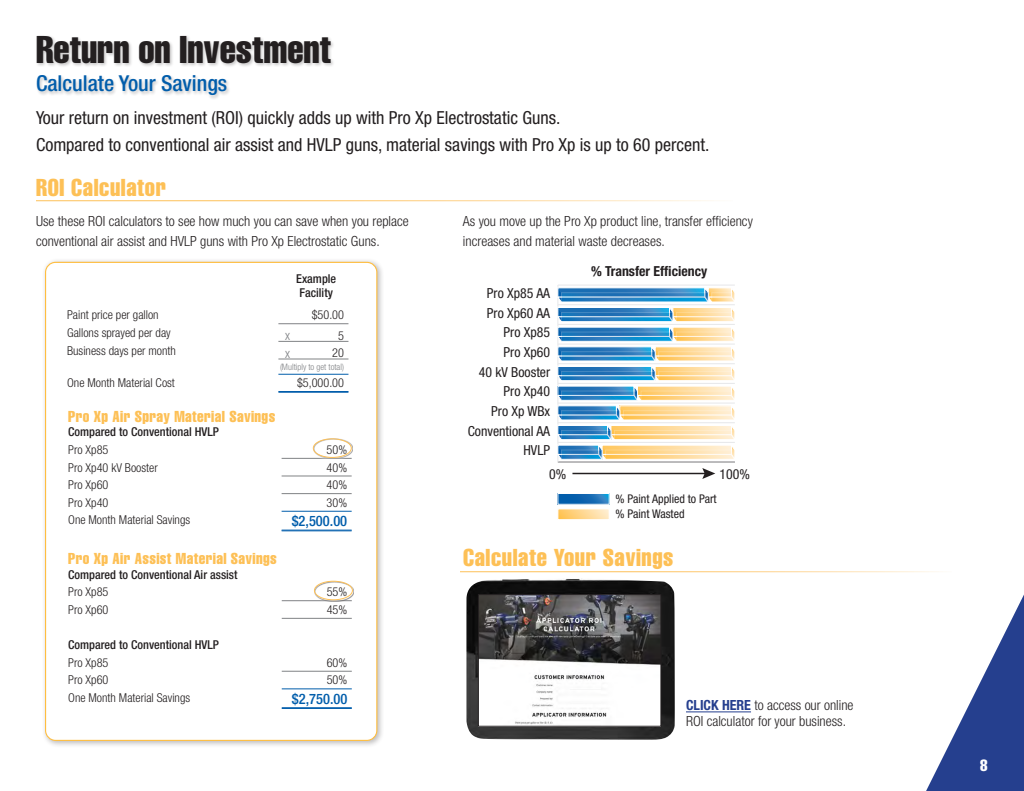
<style>
.page{position:relative;width:1024px;height:791px;background:#fff}
.page>*{position:absolute;margin:0;border:0;box-sizing:border-box;transform-origin:0 0}
.t1{font:38px "Helvetica LT Std Comp";color:#231f20}
.t2{font:24px "Helvetica LT Std Comp";letter-spacing:.025em;color:#fdc056}
.t3{font:500 condensed 22px "Helvetica Neue LT Std";color:#015dab}
.Body_Copy_White{font:condensed 18px "Helvetica Neue LT Std";color:#231f20}
.Body_Copy_White-2{font:16px "Helvetica LT Std Comp";color:#fff}
.t4{font:15.6px "Helvetica LT Std Comp";letter-spacing:.025em;color:#fdc056}
.t5{font:500 condensed 14.5px "Helvetica Neue LT Std";color:#015dab}
.Body_Copy_White-3{font:300 condensed 14px/20px "Helvetica Neue LT Std";color:#231f20}
.t6{font:condensed 13.8px "Helvetica Neue LT Std";color:#231f20}
.t7{font:700 condensed 13.8px "Helvetica Neue LT Std";color:#231f20}
.t8{font:300 condensed 13.3px "Helvetica Neue LT Std";color:#808285}
.t9{font:300 condensed 12.2px "Helvetica Neue LT Std";color:#231f20}
.t10{font:500 condensed 12.2px/14.5px "Helvetica Neue LT Std";color:#231f20}
.t11{font:condensed 12px/15.4px "Helvetica Neue LT Std";color:#231f20}
.t12{font:300 condensed 8.9px "Helvetica Neue LT Std";color:#808285}
.s1{font-weight:700;color:#253f8e}
</style>
<div class="page">
<svg style="left:926px;top:595px;width:98px;height:196px"></svg>
<div style="left:35px;top:34px;width:300px;height:66px;background:#231f20;opacity:.25"></div>
<div style="left:41px;top:258px;width:343px;height:490px;background:#231f20;opacity:.3"></div>
<div style="left:46px;top:262px;width:331px;height:478px;background:#fff;border-radius:10px"></div>
<hr style="left:282px;top:511px;width:70px;height:1px;background:#015dab">
<hr style="left:282px;top:530px;width:70px;height:1px;background:#015dab">
<hr style="left:282px;top:531px;width:70px;height:1px;background:#015dab">
<hr style="left:282px;top:458px;width:70px;height:1px;background:#808285">
<hr style="left:282px;top:476px;width:70px;height:1px;background:#808285">
<hr style="left:282px;top:493px;width:70px;height:1px;background:#808285">
<hr style="left:278px;top:324px;width:70px;height:1px;background:#808285">
<hr style="left:278px;top:341px;width:70px;height:1px;background:#808285">
<hr style="left:278px;top:359px;width:70px;height:1px;background:#808285">
<hr style="left:278px;top:374px;width:70px;height:1px;background:#015dab">
<hr style="left:278px;top:391px;width:70px;height:1px;background:#015dab">
<hr style="left:278px;top:392px;width:70px;height:1px;background:#015dab">
<svg style="left:310px;top:438px;width:43px;height:21px"></svg>
<div style="left:313px;top:438px;width:39px;height:20px;border:1px solid #fdc056;border-radius:50%"></div>
<svg style="left:282px;top:600px;width:70px;height:71px"></svg>
<hr style="left:282px;top:601px;width:70px;height:1px;background:#808285">
<hr style="left:282px;top:618px;width:70px;height:1px;background:#808285">
<hr style="left:282px;top:689px;width:70px;height:1px;background:#015dab">
<hr style="left:282px;top:708px;width:70px;height:1px;background:#015dab">
<hr style="left:282px;top:671px;width:70px;height:1px;background:#808285">
<svg style="left:312px;top:580px;width:42px;height:22px"></svg>
<div style="left:314px;top:581px;width:39px;height:19px;border:1px solid #fdc056;border-radius:50%"></div>
<hr style="left:558px;top:285px;width:1px;height:177px;background:#e6e7e9">
<hr style="left:558px;top:462px;width:177px;height:1px;background:#e6e7e9">
<hr style="left:558px;top:285px;width:177px;height:1px;background:#e6e7e9">
<svg style="left:558px;top:288px;width:177px;height:172px"></svg>
<svg style="left:558px;top:494px;width:51px;height:24px"></svg>
<div style="left:558px;top:509px;width:51px;height:11px;border:1px solid #fff"></div>
<hr style="left:572px;top:473px;width:134px;height:1px;background:#231f20">
<svg style="left:702px;top:468px;width:13px;height:11px"></svg>
<hr style="left:686px;top:712px;width:65px;height:1px;background:#253f8e">
<img style="left:466px;top:579px;width:209px;height:161px">
<img style="left:480px;top:596px;width:179px;height:128px">
<div style="left:478px;top:594px;width:183px;height:132px;border:1px solid #231f20"></div>
<p class="t1" style="left:36px;top:26px;width:296px">Return on Investment</p>
<p class="t3" style="left:36px;top:70px;width:193px">Calculate Your Savings</p>
<p class="Body_Copy_White" style="left:36px;top:108px;width:526px">Your return on investment (ROI) quickly adds up with Pro Xp Electrostatic Guns.</p>
<p class="Body_Copy_White" style="left:36px;top:134px;width:675px">Compared to conventional air assist and HVLP guns, material savings with Pro Xp is up to 60 percent.</p>
<p class="t2" style="left:36px;top:172px;width:131px">ROI Calculator</p>
<p class="Body_Copy_White-3" style="left:36px;top:211px;width:374px">Use these ROI calculators to see how much you can save when you replace conventional air assist and HVLP guns with Pro Xp Electrostatic Guns.</p>
<p class="Body_Copy_White-3" style="left:463px;top:211px;width:291px">As you move up the Pro Xp product line, transfer efficiency increases and material waste decreases.</p>
<p class="t10" style="left:296px;top:271px;width:42px">Example<br>Facility</p>
<p class="t9" style="left:67px;top:308px;width:93px">Paint price per gallon</p>
<p class="t9" style="left:312px;top:308px;width:34px">$50.00</p>
<p class="t9" style="left:67px;top:326px;width:105px">Gallons sprayed per day</p>
<p class="t9" style="left:338px;top:328px;width:7px">5</p>
<p class="t9" style="left:67px;top:343px;width:110px">Business days per month</p>
<p class="t9" style="left:332px;top:346px;width:13px">20</p>
<p class="t12" style="left:280px;top:362px;width:66px">(Multiply to get total)</p>
<p class="t9" style="left:67px;top:376px;width:109px">One Month Material Cost</p>
<p class="t9" style="left:297px;top:376px;width:48px">$5,000.00</p>
<p class="t8" style="left:285px;top:327px;width:6px">x</p>
<p class="t8" style="left:285px;top:346px;width:6px">x</p>
<p class="t4" style="left:68px;top:406px;width:209px">Pro Xp Air Spray Material Savings</p>
<p class="t10" style="left:68px;top:425px;width:152px">Compared to Conventional HVLP</p>
<p class="t9" style="left:68px;top:443px;width:42px">Pro Xp85</p>
<p class="t9" style="left:327px;top:443px;width:22px">50%</p>
<p class="t9" style="left:68px;top:460px;width:91px">Pro Xp40 kV Booster</p>
<p class="t9" style="left:327px;top:460px;width:22px">40%</p>
<p class="t9" style="left:68px;top:478px;width:42px">Pro Xp60</p>
<p class="t9" style="left:327px;top:478px;width:22px">40%</p>
<p class="t9" style="left:68px;top:495px;width:42px">Pro Xp40</p>
<p class="t9" style="left:327px;top:495px;width:22px">30%</p>
<p class="t9" style="left:68px;top:513px;width:124px">One Month Material Savings</p>
<p class="t5" style="left:292px;top:512px;width:57px">$2,500.00</p>
<p class="t4" style="left:68px;top:549px;width:210px">Pro Xp Air Assist Material Savings</p>
<p class="t10" style="left:68px;top:567px;width:171px">Compared to Conventional Air assist</p>
<p class="t9" style="left:68px;top:585px;width:42px">Pro Xp85</p>
<p class="t9" style="left:327px;top:585px;width:22px">55%</p>
<p class="t9" style="left:68px;top:603px;width:42px">Pro Xp60</p>
<p class="t9" style="left:327px;top:603px;width:22px">45%</p>
<p class="t10" style="left:68px;top:637px;width:152px">Compared to Conventional HVLP</p>
<p class="t9" style="left:68px;top:655px;width:42px">Pro Xp85</p>
<p class="t9" style="left:327px;top:655px;width:22px">60%</p>
<p class="t9" style="left:68px;top:673px;width:42px">Pro Xp60</p>
<p class="t9" style="left:327px;top:673px;width:22px">50%</p>
<p class="t9" style="left:68px;top:691px;width:124px">One Month Material Savings</p>
<p class="t5" style="left:292px;top:690px;width:57px">$2,750.00</p>
<p class="t6" style="left:487px;top:285px;width:65px">Pro Xp85 AA</p>
<p class="t6" style="left:487px;top:305px;width:65px">Pro Xp60 AA</p>
<p class="t6" style="left:504px;top:324px;width:48px">Pro Xp85</p>
<p class="t6" style="left:504px;top:344px;width:48px">Pro Xp60</p>
<p class="t6" style="left:479px;top:364px;width:73px">40 kV Booster</p>
<p class="t6" style="left:504px;top:383px;width:48px">Pro Xp40</p>
<p class="t6" style="left:491px;top:403px;width:60px">Pro Xp WBx</p>
<p class="t6" style="left:468px;top:423px;width:84px">Conventional AA</p>
<p class="t6" style="left:524px;top:442px;width:28px">HVLP</p>
<p class="t7" style="left:591px;top:263px;width:118px">% Transfer Efficiency</p>
<p class="t6" style="left:549px;top:466px;width:19px">0%</p>
<p class="t6" style="left:720px;top:466px;width:32px">100%</p>
<p class="t11" style="left:616px;top:491px;width:103px">% Paint Applied to Part % Paint Wasted</p>
<p class="t2" style="left:463px;top:542px;width:212px">Calculate Your Savings</p>
<p class="Body_Copy_White-3" style="left:686px;top:697px;width:169px;line-height:16px"><span class="s1">CLICK HERE</span> to access our online<br>ROI calculator for your business.</p>
<p class="Body_Copy_White-2" style="left:980px;top:756px;width:9px">8</p>
</div>
